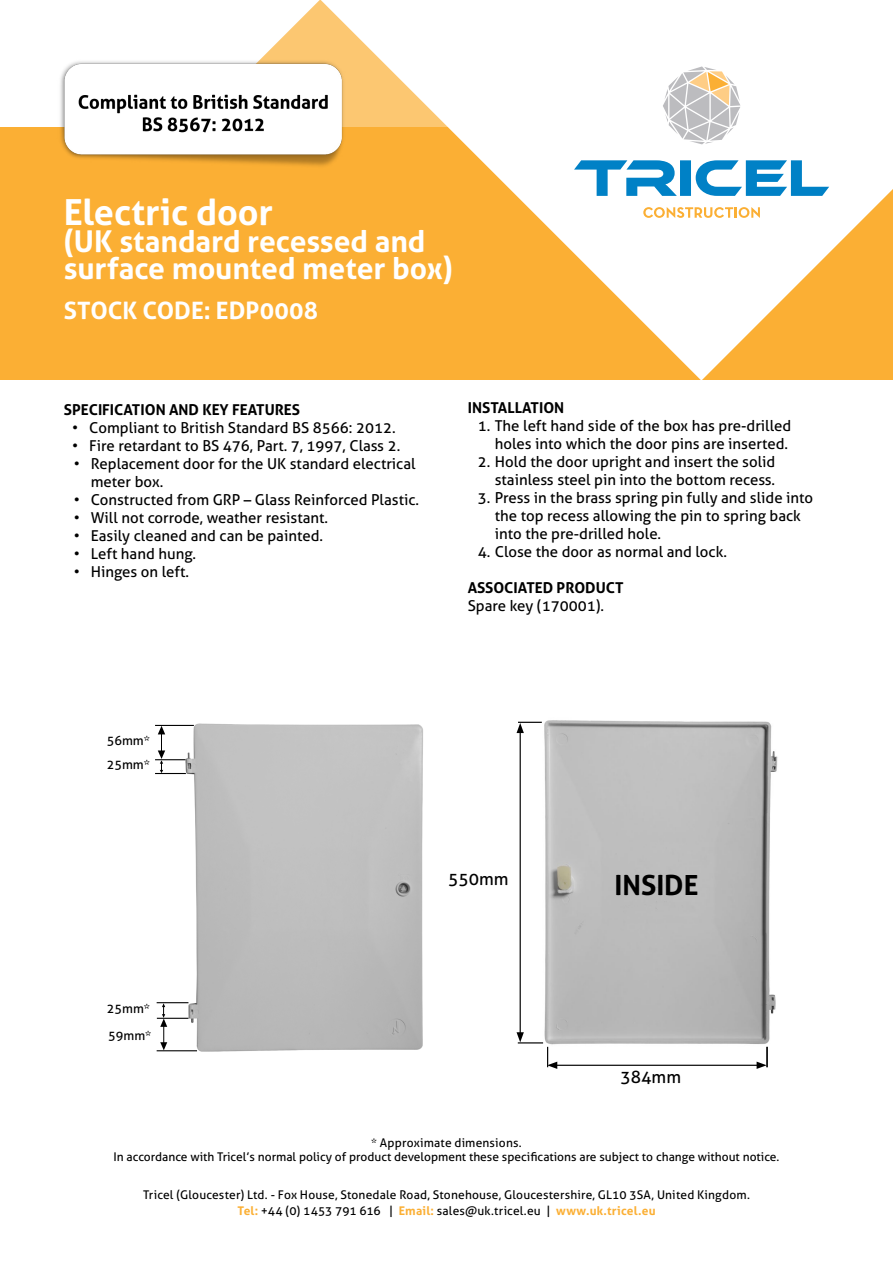
<style>
.page{position:relative;width:893px;height:1263px;background:#fff}
.page>*{position:absolute;margin:0;border:0;box-sizing:border-box;transform-origin:0 0}
.t1{font:700 36px "Aller";letter-spacing:-.005em;color:#fff}
.t2{font:700 30px/27px "Aller";letter-spacing:-.005em;color:#fff}
.t3{font:700 27.75px "Aller";color:#000}
.t4{font:700 24px "Aller";color:#fff}
.t5{font:17.25px "Aller";color:#000}
.t6{font:15px/18px "Aller";color:#000}
.t7{font:700 15px "Aller";color:#000}
.t8{font:12.75px "Aller";color:#000}
.t9{font:12px/15.9px "Aller";letter-spacing:.005em;color:#000;text-align:center}
.s1{font-weight:700;color:#fbaf34}
</style>
<div class="page">
<div style="left:0;top:128px;width:893px;height:252px;background:#fbaf34"></div>
<svg style="left:296px;top:0;width:25px;height:24px"></svg>
<svg style="left:321px;top:0;width:572px;height:380px;fill:#fff"></svg>
<svg style="left:643px;top:207px;width:117px;height:11px"></svg>
<svg style="left:663px;top:66px;width:77px;height:78px"></svg>
<svg style="left:574px;top:160px;width:255px;height:36px;background:#7cbee1"></svg>
<img style="left:181px;top:723px;width:242px;height:329px">
<img style="left:517px;top:720px;width:261px;height:327px">
<hr style="left:520px;top:731px;width:1px;height:303px;background:#000">
<svg style="left:516px;top:722px;width:26px;height:11px"></svg>
<hr style="left:555px;top:1065px;width:204px;height:1px;background:#000">
<svg style="left:757px;top:1061px;width:10px;height:8px"></svg>
<svg style="left:516px;top:1032px;width:41px;height:37px"></svg>
<hr style="left:766px;top:1047px;width:2px;height:20px;background:#000">
<svg style="left:158px;top:726px;width:7px;height:47px"></svg>
<hr style="left:155px;top:759px;width:30px;height:1px;background:#000">
<hr style="left:155px;top:725px;width:39px;height:1px;background:#000">
<hr style="left:155px;top:773px;width:31px;height:1px;background:#000">
<svg style="left:160px;top:1003px;width:7px;height:47px"></svg>
<hr style="left:157px;top:1018px;width:31px;height:1px;background:#000">
<hr style="left:157px;top:1002px;width:31px;height:1px;background:#000">
<hr style="left:157px;top:1050px;width:40px;height:1px;background:#000">
<img style="left:38px;top:24px;width:329px;height:160px">
<h1 class="t1" style="left:64px;top:190px;width:211px">Electric door</h1>
<h2 class="t2" style="left:64px;top:228px;width:390px">(UK standard recessed and surface mounted meter box)</h2>
<h3 class="t4" style="left:64px;top:296px;width:256px">STOCK CODE: EDP0008</h3>
<p class="t7" style="left:64px;top:400px;width:238px">SPECIFICATION AND KEY FEATURES</p>
<p class="t6" style="left:72px;top:419px;width:325px">• Compliant to British Standard BS 8566: 2012.</p>
<p class="t6" style="left:72px;top:437px;width:330px">• Fire retardant to BS 476, Part. 7, 1997, Class 2.</p>
<p class="t6" style="left:91px;top:455px;width:326px;text-indent:-17px">• Replacement door for the UK standard electrical meter box.</p>
<p class="t6" style="left:74px;top:491px;width:347px">• Constructed from GRP – Glass Reinforced Plastic.</p>
<p class="t6" style="left:74px;top:509px;width:256px">• Will not corrode, weather resistant.</p>
<p class="t6" style="left:74px;top:527px;width:251px">• Easily cleaned and can be painted.</p>
<p class="t6" style="left:74px;top:545px;width:124px">• Left hand hung.</p>
<p class="t6" style="left:74px;top:563px;width:117px">• Hinges on left.</p>
<p class="t7" style="left:468px;top:398px;width:98px">INSTALLATION</p>
<p class="t6" style="left:478px;top:417px;width:315px;text-align:right">1. The left hand side of the box has pre-drilled holes into which the door pins are inserted.</p>
<p class="t6" style="left:478px;top:453px;width:299px;text-align:right">2. Hold the door upright and insert the solid stainless steel pin into the bottom recess.</p>
<p class="t6" style="left:495px;top:489px;width:320px;text-indent:-17px">3. Press in the brass spring pin fully and slide into the top recess allowing the pin to spring back into the pre-drilled hole.</p>
<p class="t6" style="left:478px;top:543px;width:251px">4. Close the door as normal and lock.</p>
<p class="t7" style="left:468px;top:578px;width:157px">ASSOCIATED PRODUCT</p>
<p class="t6" style="left:468px;top:597px;width:138px">Spare key (170001).</p>
<p class="t8" style="left:107px;top:733px;width:45px">56mm*</p>
<p class="t8" style="left:107px;top:757px;width:45px">25mm*</p>
<p class="t8" style="left:107px;top:1001px;width:45px">25mm*</p>
<p class="t8" style="left:108px;top:1027px;width:45px">59mm*</p>
<p class="t5" style="left:448px;top:868px;width:62px">550mm</p>
<h3 class="t3" style="left:614px;top:868px;width:86px">INSIDE</h3>
<p class="t5" style="left:621px;top:1067px;width:62px">384mm</p>
<p class="t9" style="left:114px;top:1135px;width:667px;line-height:14.4px">* Approximate dimensions.<br>In accordance with Tricel’s normal policy of product development these specifications are subject to change without notice.</p>
<p class="t9" style="left:143px;top:1187px;width:608px">Tricel (Gloucester) Ltd. - Fox House, Stonedale Road, Stonehouse, Gloucestershire, GL10 3SA, United Kingdom.<br><span class="s1">Tel:</span> +44 (0) 1453 791 616 | <span class="s1">Email:</span> sales@uk.tricel.eu | <span class="s1">www.uk.tricel.eu</span></p>
</div>
